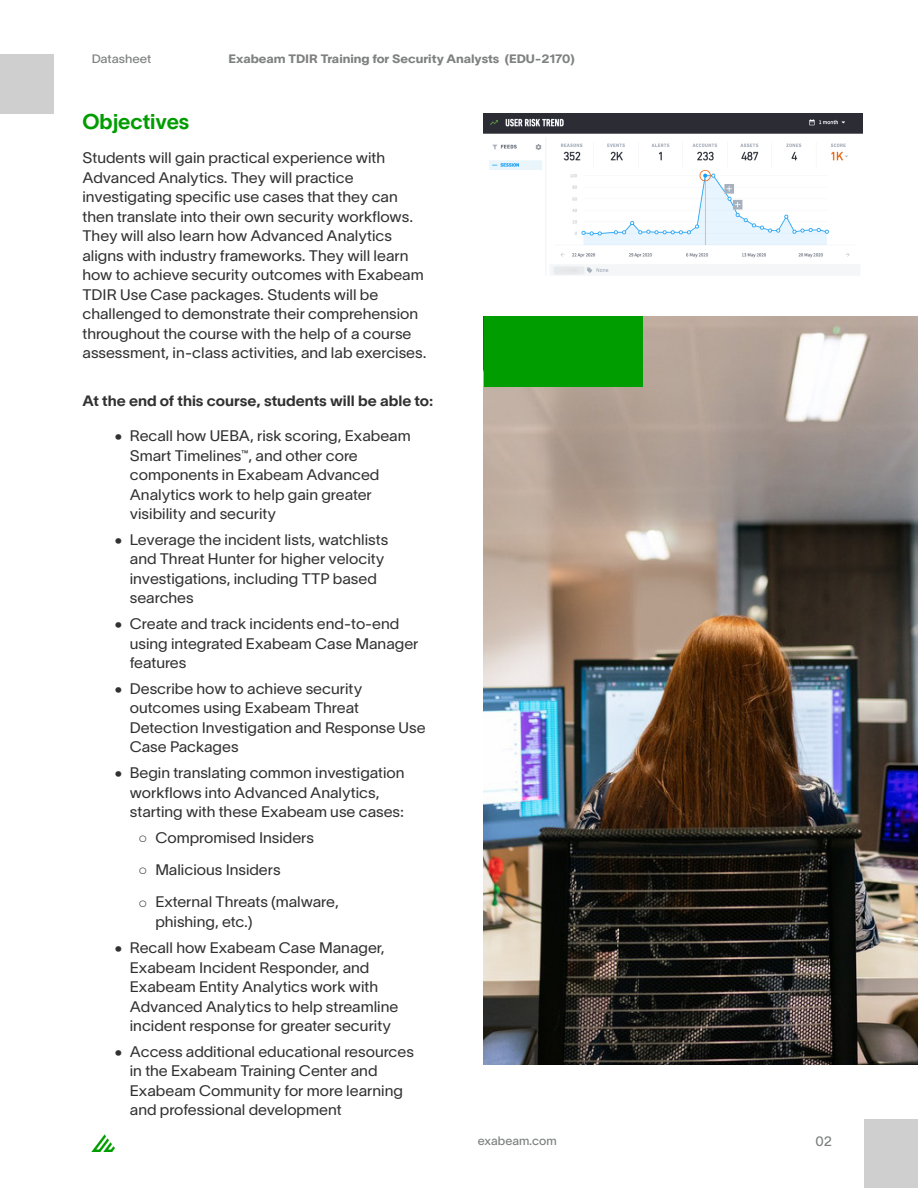
<style>
.page{position:relative;width:918px;height:1188px;background:#fff}
.page>*{position:absolute;margin:0;border:0;box-sizing:border-box;transform-origin:0 0}
.t1{font:21px "Lausanne 700";color:#009d00}
.t2{font:15px/19.5px "Lausanne 300";color:#313131;scale:1.05 1}
.t3{font:15px "Arial";color:#313131;scale:1.05 1}
.t4{font:14.7px "Lausanne 700";color:#313131;scale:1.05 1}
.t5{font:13.5px "Lausanne 400";color:#7f8080}
.t6{font:12px "Lausanne 800";color:#7f8080;scale:1.08 1}
.t7{font:12px "Lausanne 400";color:#7f8080}
.t8{font:12px "Lausanne 400";color:#7f8080;scale:1.08 1}
</style>
<div class="page">
<div style="left:0;top:54px;width:54px;height:60px;background:#cfcfcf"></div>
<div style="left:864px;top:1119px;width:54px;height:69px;background:#cfcfcf"></div>
<img style="left:92px;top:1134px;width:23px;height:18px">
<img style="left:484px;top:114px;width:379px;height:161px">
<img style="left:484px;top:317px;width:434px;height:748px">
<div style="left:484px;top:317px;width:159px;height:70px;background:#009d00"></div>
<p class="t8" style="left:92px;top:51px;width:57px">Datasheet</p>
<p class="t6" style="left:229px;top:51px;width:322px">Exabeam TDIR Training for Security Analysts (EDU-2170)</p>
<p class="t1" style="left:82px;top:108px;width:108px">Objectives</p>
<p class="t2" style="left:82px;top:148px;width:329px">Students will gain practical experience with Advanced Analytics. They will practice investigating specific use cases that they can then translate into their own security workflows.<br>They will also learn how Advanced Analytics aligns with industry frameworks. They will learn how to achieve security outcomes with Exabeam TDIR Use Case packages. Students will be challenged to demonstrate their comprehension throughout the course with the help of a course assessment, in-class activities, and lab exercises.</p>
<p class="t4" style="left:82px;top:392px;width:336px">At the end of this course, students will be able to:</p>
<p class="t2" style="left:130px;top:426px;width:269px">Recall how UEBA, risk scoring, Exabeam<br>Smart Timelines™, and other core components in Exabeam Advanced<br>Analytics work to help gain greater visibility and security</p>
<p class="t2" style="left:130px;top:529px;width:248px">Leverage the incident lists, watchlists and Threat Hunter for higher velocity investigations, including TTP based searches</p>
<p class="t2" style="left:130px;top:614px;width:276px">Create and track incidents end-to-end using integrated Exabeam Case Manager features</p>
<p class="t2" style="left:130px;top:678px;width:283px">Describe how to achieve security outcomes using Exabeam Threat<br>Detection Investigation and Response Use<br>Case Packages</p>
<p class="t2" style="left:130px;top:763px;width:263px">Begin translating common investigation workflows into Advanced Analytics, starting with these Exabeam use cases:</p>
<p class="t2" style="left:114px;top:426px;width:9px">•</p>
<p class="t2" style="left:114px;top:529px;width:9px">•</p>
<p class="t2" style="left:114px;top:614px;width:9px">•</p>
<p class="t2" style="left:114px;top:678px;width:9px">•</p>
<p class="t2" style="left:114px;top:763px;width:9px">•</p>
<p class="t2" style="left:114px;top:938px;width:9px">•</p>
<p class="t2" style="left:114px;top:1041px;width:9px">•</p>
<p class="t3" style="left:138px;top:827px;width:11px">○</p>
<p class="t3" style="left:138px;top:860px;width:11px">○</p>
<p class="t3" style="left:138px;top:892px;width:11px">○</p>
<p class="t2" style="left:155px;top:827px;width:153px">Compromised Insiders</p>
<p class="t2" style="left:155px;top:860px;width:121px">Malicious Insiders</p>
<p class="t2" style="left:155px;top:892px;width:176px">External Threats (malware,</p>
<p class="t2" style="left:155px;top:911px;width:94px">phishing, etc.)</p>
<p class="t2" style="left:130px;top:938px;width:257px">Recall how Exabeam Case Manager, Exabeam Incident Responder, and Exabeam Entity Analytics work with Advanced Analytics to help streamline incident response for greater security</p>
<p class="t2" style="left:130px;top:1041px;width:272px">Access additional educational resources in the Exabeam Training Center and Exabeam Community for more learning and professional development</p>
<p class="t7" style="left:478px;top:1133px;width:80px">exabeam.com</p>
<p class="t5" style="left:816px;top:1133px;width:18px">02</p>
</div>
